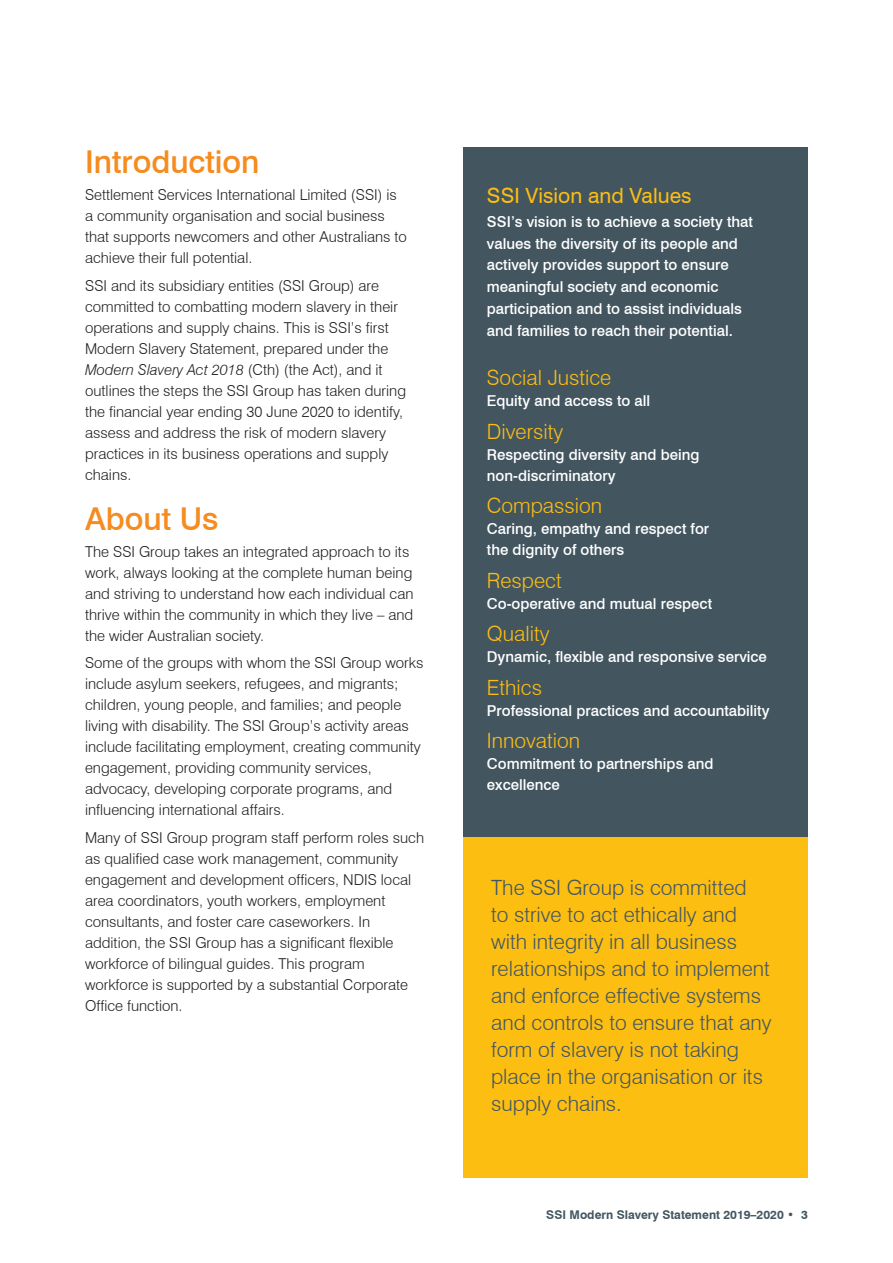
<style>
.page{position:relative;width:893px;height:1263px;background:#fff}
.page>*{position:absolute;margin:0;border:0;box-sizing:border-box;transform-origin:0 0}
.H1-orange{font:500 31.5px "Swiss 721 BT";color:#f68b1f}
.H3_orange_light{font:300 21px/27px "Swiss 721 BT";color:#435660}
.H3_orange_light-2{font:300 21px "Swiss 721 BT";color:#fdbe12}
.H3_orange_light-3{font:21px "Swiss 721 BT";color:#fdbe12}
.Body-1{font:300 15px/21px "Swiss 721 BT";color:#231f20}
.Body-1-2{font:500 15px/21.8px "Swiss 721 BT";color:#fff}
.t1{font:700 12px "Swiss 721 BT";color:#435660}
.s1{font-style:italic}
</style>
<div class="page">
<div style="left:463px;top:147px;width:345px;height:692px;background:#435660"></div>
<div style="left:463px;top:838px;width:345px;height:340px;background:#fdbe12"></div>
<p class="H1-orange" style="left:85px;top:142px;width:176px">Introduction</p>
<p class="Body-1" style="left:85px;top:184px;width:323px">Settlement Services International Limited (SSI) is a community organisation and social business that supports newcomers and other Australians to achieve their full potential.</p>
<p class="Body-1" style="left:85px;top:275px;width:323px">SSI and its subsidiary entities (SSI Group) are committed to combatting modern slavery in their operations and supply chains. This is SSI’s first Modern Slavery Statement, prepared under the <span class="s1">Modern Slavery Act 2018</span> (Cth) (the Act), and it outlines the steps the SSI Group has taken during the financial year ending 30 June 2020 to identify, assess and address the risk of modern slavery practices in its business operations and supply chains.</p>
<p class="H1-orange" style="left:85px;top:499px;width:135px">About Us</p>
<p class="Body-1" style="left:85px;top:541px;width:330px">The SSI Group takes an integrated approach to its work, always looking at the complete human being and striving to understand how each individual can thrive within the community in which they live – and the wider Australian society.</p>
<p class="Body-1" style="left:85px;top:652px;width:340px">Some of the groups with whom the SSI Group works include asylum seekers, refugees, and migrants; children, young people, and families; and people living with disability. The SSI Group’s activity areas include facilitating employment, creating community engagement, providing community services, advocacy, developing corporate programs, and influencing international affairs.</p>
<p class="Body-1" style="left:85px;top:827px;width:341px">Many of SSI Group program staff perform roles such as qualified case work management, community engagement and development officers, NDIS local area coordinators, youth workers, employment consultants, and foster care caseworkers. In addition, the SSI Group has a significant flexible workforce of bilingual guides. This program workforce is supported by a substantial Corporate Office function.</p>
<p class="H3_orange_light-3" style="left:487px;top:183px;width:206px">SSI Vision and Values</p>
<p class="Body-1-2" style="left:487px;top:211px;width:268px">SSI’s vision is to achieve a society that values the diversity of its people and actively provides support to ensure meaningful society and economic participation and to assist individuals and families to reach their potential.</p>
<p class="H3_orange_light-2" style="left:487px;top:365px;width:126px">Social Justice</p>
<p class="Body-1-2" style="left:487px;top:390px;width:165px">Equity and access to all</p>
<p class="H3_orange_light-2" style="left:487px;top:418px;width:78px">Diversity</p>
<p class="Body-1-2" style="left:487px;top:444px;width:214px;line-height:21px">Respecting diversity and being non-discriminatory</p>
<p class="H3_orange_light-2" style="left:487px;top:493px;width:117px">Compassion</p>
<p class="Body-1-2" style="left:487px;top:518px;width:224px;line-height:21px">Caring, empathy and respect for the dignity of others</p>
<p class="H3_orange_light-2" style="left:487px;top:567px;width:76px">Respect</p>
<p class="Body-1-2" style="left:487px;top:592px;width:227px">Co-operative and mutual respect</p>
<p class="H3_orange_light-2" style="left:487px;top:621px;width:64px">Quality</p>
<p class="Body-1-2" style="left:487px;top:646px;width:282px">Dynamic, flexible and responsive service</p>
<p class="H3_orange_light-2" style="left:487px;top:674px;width:57px">Ethics</p>
<p class="Body-1-2" style="left:487px;top:699px;width:284px">Professional practices and accountability</p>
<p class="H3_orange_light-2" style="left:487px;top:728px;width:95px">Innovation</p>
<p class="Body-1-2" style="left:487px;top:753px;width:228px;line-height:21px">Commitment to partnerships and excellence</p>
<p class="H3_orange_light" style="left:491px;top:874px;width:282px">The SSI Group is committed<br>to strive to act ethically and with integrity in all business relationships and to implement and enforce effective systems and controls to ensure that any form of slavery is not taking place in the organisation or its supply chains.</p>
<p class="t1" style="left:546px;top:1207px;width:263px">SSI Modern Slavery Statement 2019–2020 • 3</p>
</div>
